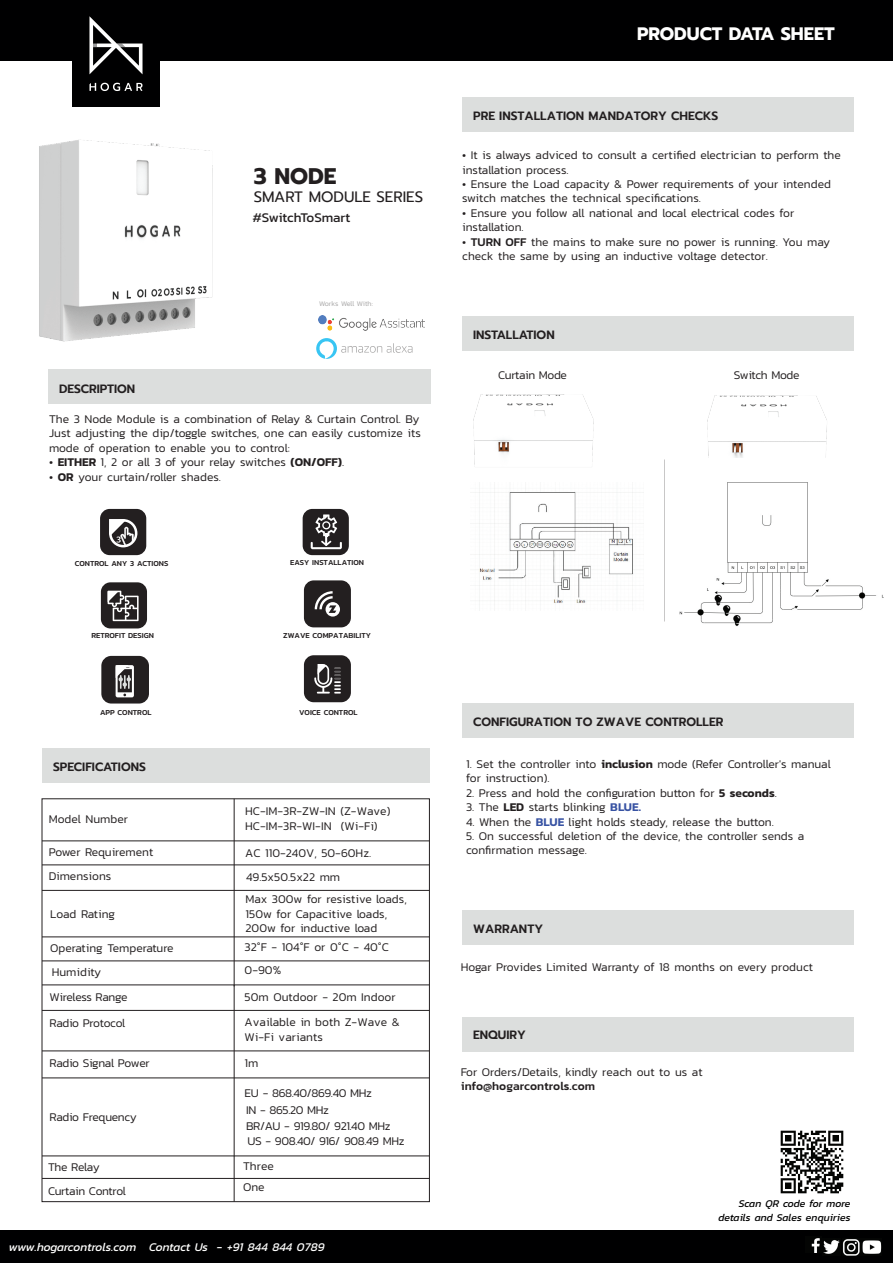
<style>
.page{position:relative;width:893px;height:1263px;background:#fff}
.page>*{position:absolute;margin:0;border:0;box-sizing:border-box;transform-origin:0 0}
.t1{font:700 22.5px "Prompt";color:#231f20}
.t2{font:700 18px "Prompt";color:#fff}
.t3{font:15px "Prompt";color:#231f20}
.t4{font:13.5px "Kanit";letter-spacing:-.005em;color:#231f20}
.t5{font:300 12px/14.4px "Kanit";color:#231f20}
.t6{font:300 12px/16.5px "Kanit";letter-spacing:-.035em;color:#231f20}
.t7{font:600 12px "Prompt";color:#231f20}
.t8{font:italic 12px "Kanit";color:#fff}
.t9{font:500 12px "Kanit";color:#231f20}
.t10{font:italic 10.5px/14.4px "Kanit";color:#000001;text-align:right}
.t11{font:500 7.8px "Kanit";color:#231f20}
.t12{font:300 7.2px "Kanit";letter-spacing:-.015em;color:#a8a7a7}
.s1{font-weight:600}
.s2{font-weight:500}
.s3{font-weight:600;color:#3853a3}
</style>
<div class="page">
<img style="left:39px;top:66px;width:374px;height:287px">
<div style="left:0;top:0;width:892px;height:60px;background:#000001"></div>
<div style="left:48px;top:369px;width:382px;height:35px;background:#dcdedd"></div>
<div style="left:72px;top:48px;width:87px;height:58px;background:#000001"></div>
<svg style="left:89px;top:83px;width:53px;height:8px"></svg>
<svg style="left:89px;top:16px;width:54px;height:58px"></svg>
<img style="left:780px;top:1130px;width:64px;height:64px">
<div style="left:0;top:1230px;width:893px;height:33px;background:#000001"></div>
<img style="left:811px;top:1238px;width:9px;height:14px">
<img style="left:823px;top:1239px;width:58px;height:16px">
<div style="left:462px;top:97px;width:392px;height:35px;background:#dcdedd"></div>
<div style="left:462px;top:704px;width:392px;height:34px;background:#dcdedd"></div>
<div style="left:462px;top:911px;width:392px;height:34px;background:#dcdedd"></div>
<div style="left:462px;top:1017px;width:392px;height:35px;background:#dcdedd"></div>
<div style="left:462px;top:316px;width:392px;height:35px;background:#dcdedd"></div>
<div style="left:42px;top:748px;width:387px;height:35px;background:#dcdedd"></div>
<hr style="left:234px;top:799px;width:1px;height:187px;background:#231f20">
<hr style="left:42px;top:840px;width:387px;height:1px;background:#231f20">
<hr style="left:42px;top:864px;width:387px;height:1px;background:#231f20">
<hr style="left:42px;top:890px;width:387px;height:1px;background:#231f20">
<hr style="left:42px;top:936px;width:387px;height:1px;background:#231f20">
<hr style="left:42px;top:960px;width:387px;height:1px;background:#231f20">
<hr style="left:42px;top:984px;width:387px;height:1px;background:#231f20">
<hr style="left:42px;top:1010px;width:387px;height:1px;background:#231f20">
<hr style="left:42px;top:1050px;width:387px;height:1px;background:#231f20">
<hr style="left:42px;top:1077px;width:387px;height:1px;background:#231f20">
<hr style="left:234px;top:985px;width:1px;height:171px;background:#231f20">
<hr style="left:234px;top:1156px;width:1px;height:46px;background:#231f20">
<hr style="left:42px;top:1178px;width:387px;height:1px;background:#231f20">
<hr style="left:42px;top:1155px;width:387px;height:1px;background:#231f20">
<div style="left:303px;top:509px;width:46px;height:46px;background:#231f20;border-radius:10px"></div>
<div style="left:101px;top:582px;width:46px;height:46px;background:#231f20;border-radius:10px"></div>
<div style="left:101px;top:656px;width:48px;height:47px;background:#231f20;border-radius:10px"></div>
<div style="left:304px;top:655px;width:47px;height:47px;background:#231f20;border-radius:10px"></div>
<div style="left:304px;top:580px;width:47px;height:47px;background:#231f20;border-radius:10px"></div>
<svg style="left:315px;top:591px;width:25px;height:26px"></svg>
<div style="left:100px;top:509px;width:46px;height:46px;background:#231f20;border-radius:10px"></div>
<svg style="left:109px;top:519px;width:28px;height:28px"></svg>
<svg style="left:311px;top:514px;width:31px;height:35px"></svg>
<svg style="left:108px;top:591px;width:31px;height:30px"></svg>
<svg style="left:116px;top:665px;width:18px;height:32px"></svg>
<svg style="left:314px;top:664px;width:27px;height:29px"></svg>
<img style="left:707px;top:395px;width:120px;height:63px">
<img style="left:679px;top:482px;width:205px;height:144px">
<img style="left:473px;top:394px;width:121px;height:71px">
<img style="left:475px;top:488px;width:169px;height:121px">
<svg style="left:316px;top:338px;width:96px;height:21px"></svg>
<img style="left:319px;top:315px;width:106px;height:15px">
<h1 class="t1" style="left:254px;top:159px;width:84px">3 NODE</h1>
<p class="t3" style="left:254px;top:186px;width:171px">SMART MODULE SERIES</p>
<p class="t4" style="left:252px;top:208px;width:100px">#SwitchToSmart</p>
<p class="t7" style="left:59px;top:380px;width:78px">DESCRIPTION</p>
<p class="t12" style="left:319px;top:299px;width:55px">Works Well With:</p>
<p class="t5" style="left:49px;top:412px;width:373px;text-align:justify">The 3 Node Module is a combination of Relay &amp; Curtain Control. By Just adjusting the dip/toggle switches, one can easily customize its mode of operation to enable you to control:</p>
<p class="t5" style="left:49px;top:455px;width:297px">• <span class="s1">EITHER</span> 1, 2 or all 3 of your relay switches <span class="s1">(ON/OFF)</span>.</p>
<p class="t5" style="left:49px;top:469px;width:173px">• <span class="s1">OR</span> your curtain/roller shades.</p>
<p class="t11" style="left:75px;top:558px;width:95px">CONTROL ANY 3 ACTIONS</p>
<p class="t11" style="left:290px;top:556px;width:75px">EASY INSTALLATION</p>
<p class="t11" style="left:91px;top:629px;width:64px">RETROFIT DESIGN</p>
<p class="t11" style="left:283px;top:629px;width:89px">ZWAVE COMPATABILITY</p>
<p class="t11" style="left:100px;top:706px;width:53px">APP CONTROL</p>
<p class="t11" style="left:299px;top:706px;width:60px">VOICE CONTROL</p>
<p class="t7" style="left:53px;top:758px;width:94px">SPECIFICATIONS</p>
<p class="t5" style="left:245px;top:804px;width:147px">HC-IM-3R-ZW-IN (Z-Wave)<br>HC-IM-3R-WI-IN (Wi-Fi)</p>
<p class="t5" style="left:49px;top:812px;width:81px">Model Number</p>
<p class="t5" style="left:49px;top:845px;width:106px">Power Requirement</p>
<p class="t5" style="left:245px;top:846px;width:128px">AC 110-240V, 50-60Hz.</p>
<p class="t5" style="left:49px;top:869px;width:64px">Dimensions</p>
<p class="t5" style="left:50px;top:906px;width:66px">Load Rating</p>
<p class="t5" style="left:246px;top:870px;width:96px">49.5x50.5x22 mm</p>
<p class="t5" style="left:246px;top:892px;width:163px">Max 300w for resistive loads,<br>150w for Capacitive loads,<br>200w for inductive load</p>
<p class="t5" style="left:50px;top:936px;width:125px;line-height:24px">Operating Temperature<br>Humidity</p>
<p class="t5" style="left:245px;top:935px;width:146px;line-height:23.4px">32°F - 104°F or 0°C - 40°C<br>0-90%</p>
<p class="t6" style="left:50px;top:989px;width:79px">Wireless Range</p>
<p class="t5" style="left:245px;top:989px;width:153px">50m Outdoor - 20m Indoor</p>
<p class="t6" style="left:50px;top:1014px;width:77px">Radio Protocol</p>
<p class="t5" style="left:245px;top:1015px;width:157px">Available in both Z-Wave &amp;<br>Wi-Fi variants</p>
<p class="t6" style="left:50px;top:1055px;width:102px">Radio Signal Power</p>
<p class="t5" style="left:245px;top:1055px;width:15px">1m</p>
<p class="t6" style="left:245px;top:1085px;width:148px">EU - 868.40/869.40 MHz<br>IN - 865.20 MHz<br>BR/AU - 919.80/ 921.40 MHz</p>
<p class="t6" style="left:247px;top:1133px;width:159px">US - 908.40/ 916/ 908.49 MHz</p>
<p class="t6" style="left:50px;top:1109px;width:89px">Radio Frequency</p>
<p class="t6" style="left:48px;top:1158px;width:53px">The Relay</p>
<p class="t5" style="left:243px;top:1159px;width:32px">Three</p>
<p class="t6" style="left:48px;top:1182px;width:79px">Curtain Control</p>
<p class="t5" style="left:243px;top:1180px;width:23px">One</p>
<p class="t8" style="left:9px;top:1238px;width:317px">www.hogarcontrols.com Contact Us - +91 844 844 0789</p>
<h2 class="t2" style="left:637px;top:20px;width:199px">PRODUCT DATA SHEET</h2>
<p class="t7" style="left:473px;top:107px;width:247px">PRE INSTALLATION MANDATORY CHECKS</p>
<p class="t5" style="left:462px;top:148px;width:380px">• It is always adviced to consult a certified electrician to perform the installation process.</p>
<p class="t5" style="left:462px;top:177px;width:370px">• Ensure the Load capacity &amp; Power requirements of your intended switch matches the technical specifications.</p>
<p class="t5" style="left:462px;top:205px;width:334px">• Ensure you follow all national and local electrical codes for installation.</p>
<p class="t5" style="left:462px;top:234px;width:370px">• <span class="s2">TURN OFF</span> the mains to make sure no power is running. You may check the same by using an inductive voltage detector.</p>
<p class="t7" style="left:473px;top:326px;width:83px">INSTALLATION</p>
<p class="t6" style="left:498px;top:366px;width:70px">Curtain Mode</p>
<p class="t6" style="left:734px;top:366px;width:67px">Switch Mode</p>
<p class="t7" style="left:473px;top:713px;width:252px">CONFIGURATION TO ZWAVE CONTROLLER</p>
<p class="t5" style="left:466px;top:757px;width:366px">1. Set the controller into <span class="s1">inclusion</span> mode (Refer Controller's manual for instruction).</p>
<p class="t5" style="left:466px;top:785px;width:312px">2. Press and hold the configuration button for <span class="s1">5 seconds</span>.</p>
<p class="t5" style="left:466px;top:800px;width:176px">3. The <span class="s1">LED</span> starts blinking <span class="s3">BLUE.</span></p>
<p class="t5" style="left:466px;top:814px;width:309px">4. When the <span class="s3">BLUE</span> light holds steady, release the button.</p>
<p class="t5" style="left:466px;top:829px;width:340px">5. On successful deletion of the device, the controller sends a confirmation message.</p>
<p class="t7" style="left:473px;top:920px;width:72px">WARRANTY</p>
<p class="t5" style="left:461px;top:959px;width:354px">Hogar Provides Limited Warranty of 18 months on every product</p>
<p class="t7" style="left:473px;top:1026px;width:54px">ENQUIRY</p>
<p class="t5" style="left:461px;top:1064px;width:243px">For Orders/Details, kindly reach out to us at</p>
<p class="t9" style="left:461px;top:1077px;width:136px">info@hogarcontrols.com</p>
<p class="t10" style="left:718px;top:1196px;width:134px">Scan QR code for more details and Sales enquiries</p>
</div>
